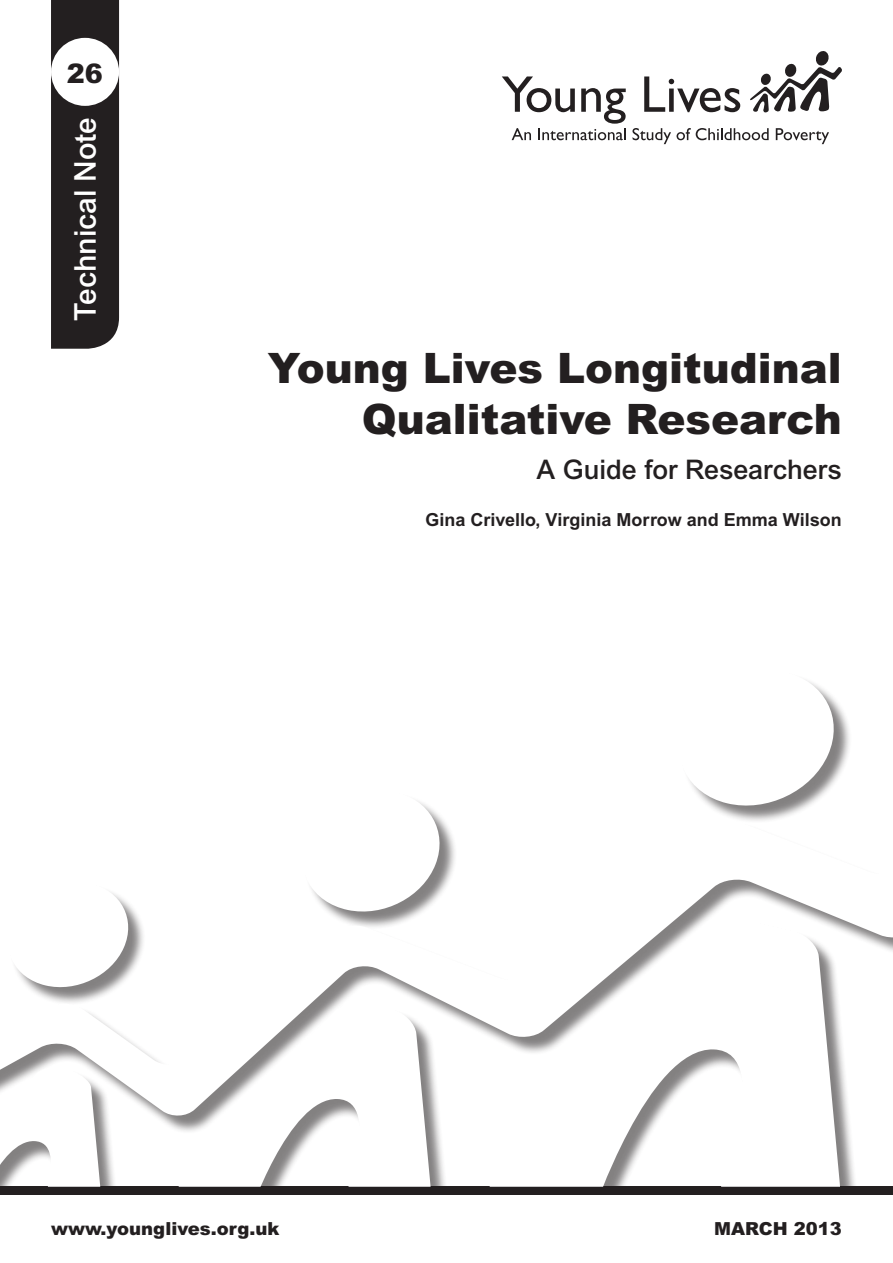
<style>
.page{position:relative;width:893px;height:1263px;background:#fff}
.page>*{position:absolute;margin:0;border:0;box-sizing:border-box;transform-origin:0 0}
.t1{font:900 42px/50.4px "Arial";color:#231f20;text-align:right}
.t2{font:500 30px "Arial";color:#fff}
.t3{font:500 27px "Arial";color:#231f20}
.t4{font:900 27px "Arial";color:#231f20}
.t5{font:700 18px "Arial";color:#231f20}
.t6{font:900 18px "Arial";color:#231f20}
</style>
<div class="page">
<div style="left:51px;top:0;width:68px;height:349px;background:#231f20"></div>
<div style="left:0;top:1186px;width:893px;height:9px;background:#231f20"></div>
<svg style="left:0;top:680px;width:893px;height:506px"></svg>
<svg style="left:644px;top:76px;width:96px;height:36px"></svg>
<svg style="left:502px;top:76px;width:124px;height:64px"></svg>
<svg style="left:632px;top:128px;width:137px;height:16px"></svg>
<svg style="left:776px;top:128px;width:53px;height:16px"></svg>
<svg style="left:750px;top:51px;width:92px;height:62px"></svg>
<div style="left:51px;top:38px;width:68px;height:68px;background:#fff;border-radius:50%"></div>
<p class="t4" style="left:67px;top:56px;width:38px">26</p>
<p class="t2" style="left:68px;top:321px;width:205px;rotate:-90deg">Technical Note</p>
<p class="t1" style="left:268px;top:342px;width:576px">Young Lives Longitudinal<br>Qualitative Research</p>
<p class="t3" style="left:536px;top:453px;width:307px">A Guide for Researchers</p>
<p class="t5" style="left:426px;top:509px;width:418px">Gina Crivello, Virginia Morrow and Emma Wilson</p>
<p class="t6" style="left:51px;top:1217px;width:230px">www.younglives.org.uk</p>
<p class="t6" style="left:714px;top:1217px;width:129px">MARCH 2013</p>
</div>
